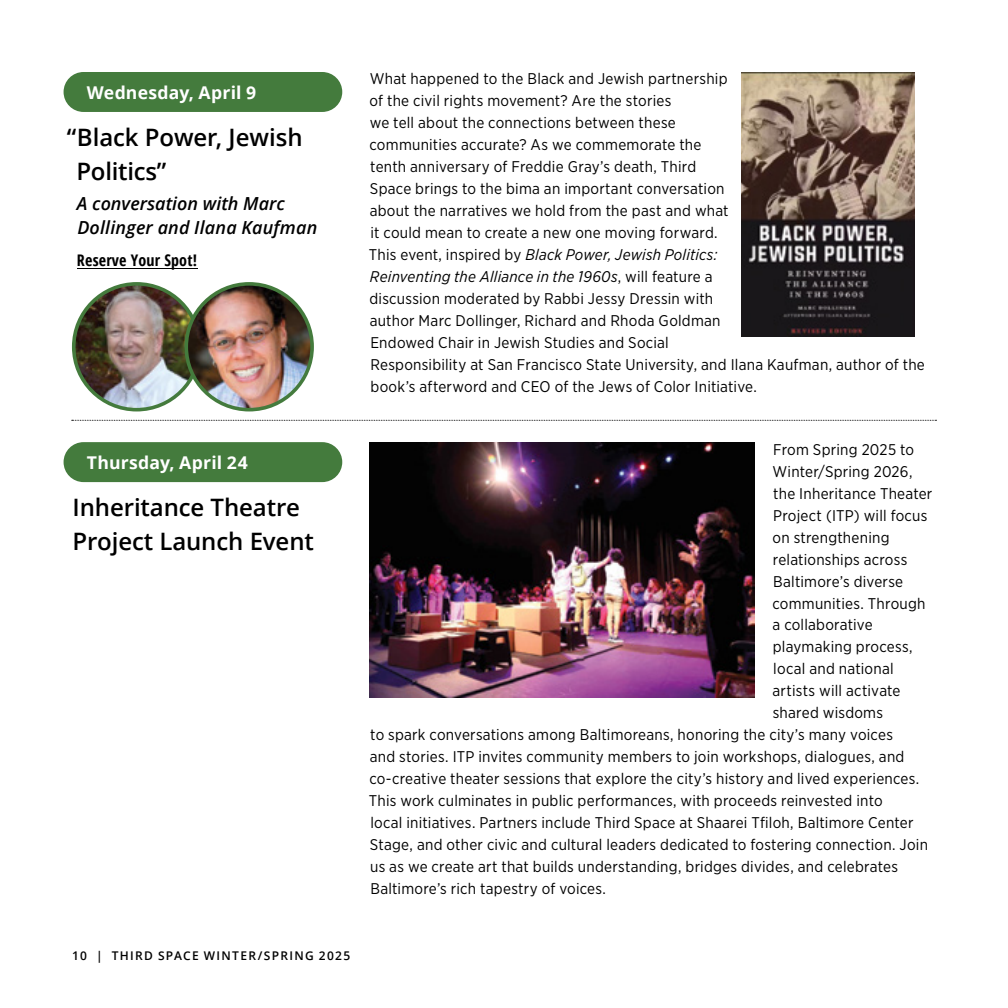
<style>
.page{position:relative;width:1008px;height:1008px;background:#fff}
.page>*{position:absolute;margin:0;border:0;box-sizing:border-box;transform-origin:0 0}
.t1{font:600 24px/34px "Open Sans";letter-spacing:-.005em;color:#000}
.t2{font:italic 600 18px/24px "Open Sans";letter-spacing:.01em;color:#000}
.t3{font:700 17.6px "Open Sans";letter-spacing:.01em;color:#fff}
.t4{font:700 condensed 16px "Open Sans";letter-spacing:.01em;color:#000}
.t5{font:15.6px/22px "Gotham Narrow";letter-spacing:.015em;color:#000}
.t6{font:600 12px "Open Sans";letter-spacing:.105em;color:#000}
.s1{font-style:italic}
</style>
<div class="page">
<hr style="left:1007px;top:0;width:1px;height:1008px;background:#2f415b">
<hr style="left:77px;top:268px;width:120px;height:1px;background:#000">
<div style="left:64px;top:442px;width:278px;height:40px;background:#447b3d;border-radius:20px"></div>
<div style="left:64px;top:72px;width:278px;height:40px;background:#447b3d;border-radius:20px"></div>
<img style="left:74px;top:284px;width:126px;height:126px;border-radius:63px">
<div style="left:72px;top:282px;width:129px;height:129px;border:4px solid #447b3d;border-radius:50%"></div>
<img style="left:186px;top:284px;width:126px;height:126px;border-radius:63px">
<div style="left:185px;top:282px;width:129px;height:129px;border:4px solid #447b3d;border-radius:50%"></div>
<img style="left:742px;top:72px;width:173px;height:265px">
<svg style="left:72px;top:420px;width:864px;height:1px"></svg>
<img style="left:369px;top:442px;width:385px;height:255px">
<p class="t3" style="left:87px;top:80px;width:171px">Wednesday, April 9</p>
<h1 class="t1" style="left:76px;top:120px;width:228px;text-indent:-10px">“Black Power, Jewish<br>Politics”</h1>
<p class="t2" style="left:77px;top:191px;width:242px">A conversation with Marc<br>Dollinger and Ilana Kaufman</p>
<p class="t4" style="left:77px;top:249px;width:122px">Reserve Your Spot!</p>
<p class="t3" style="left:87px;top:450px;width:162px">Thursday, April 24</p>
<h1 class="t1" style="left:72px;top:490px;width:243px">Inheritance Theatre<br>Project Launch Event</h1>
<p class="t5" style="left:369px;top:67px;width:558px">What happened to the Black and Jewish partnership<br>of the civil rights movement? Are the stories<br>we tell about the connections between these<br>communities accurate? As we commemorate the<br>tenth anniversary of Freddie Gray’s death, Third<br>Space brings to the bima an important conversation<br>about the narratives we hold from the past and what<br>it could mean to create a new one moving forward.<br>This event, inspired by <span class="s1">Black Power, Jewish Politics:<br>Reinventing the Alliance in the 1960s</span>, will feature a<br>discussion moderated by Rabbi Jessy Dressin with<br>author Marc Dollinger, Richard and Rhoda Goldman<br>Endowed Chair in Jewish Studies and Social<br>Responsibility at San Francisco State University, and Ilana Kaufman, author of the book’s afterword and CEO of the Jews of Color Initiative.</p>
<p class="t5" style="left:773px;top:438px;width:142px">From Spring 2025 to</p>
<p class="t5" style="left:773px;top:460px;width:141px">Winter/Spring 2026,</p>
<p class="t5" style="left:773px;top:482px;width:161px">the Inheritance Theater</p>
<p class="t5" style="left:773px;top:504px;width:156px">Project (ITP) will focus</p>
<p class="t5" style="left:772px;top:526px;width:119px">on strengthening</p>
<p class="t5" style="left:773px;top:548px;width:136px">relationships across</p>
<p class="t5" style="left:773px;top:570px;width:131px">Baltimore’s diverse</p>
<p class="t5" style="left:772px;top:592px;width:155px">communities. Through</p>
<p class="t5" style="left:773px;top:614px;width:102px">a collaborative</p>
<p class="t5" style="left:773px;top:636px;width:141px">playmaking process,</p>
<p class="t5" style="left:773px;top:658px;width:122px">local and national</p>
<p class="t5" style="left:773px;top:680px;width:129px">artists will activate</p>
<p class="t5" style="left:773px;top:702px;width:112px">shared wisdoms</p>
<p class="t5" style="left:370px;top:724px;width:524px">to spark conversations among Baltimoreans, honoring the city’s many voices</p>
<p class="t5" style="left:370px;top:746px;width:536px">and stories. ITP invites community members to join workshops, dialogues, and</p>
<p class="t5" style="left:370px;top:768px;width:551px">co-creative theater sessions that explore the city’s history and lived experiences.</p>
<p class="t5" style="left:369px;top:790px;width:515px">This work culminates in public performances, with proceeds reinvested into</p>
<p class="t5" style="left:370px;top:812px;width:545px">local initiatives. Partners include Third Space at Shaarei Tfiloh, Baltimore Center</p>
<p class="t5" style="left:370px;top:834px;width:560px">Stage, and other civic and cultural leaders dedicated to fostering connection. Join</p>
<p class="t5" style="left:370px;top:856px;width:529px">us as we create art that builds understanding, bridges divides, and celebrates</p>
<p class="t5" style="left:370px;top:878px;width:237px">Baltimore’s rich tapestry of voices.</p>
<p class="t6" style="left:72px;top:947px;width:280px">10 | THIRD SPACE WINTER/SPRING 2025</p>
</div>
